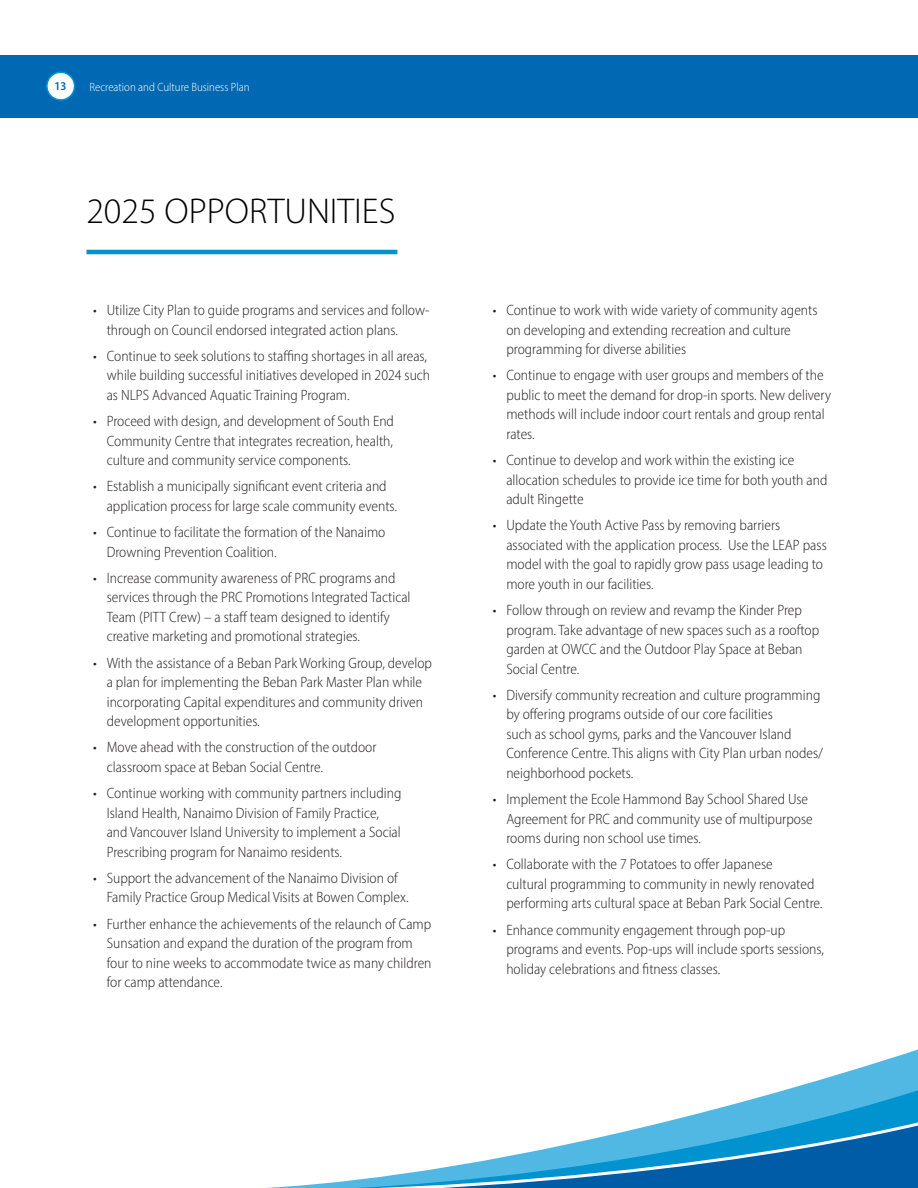
<style>
.page{position:relative;width:918px;height:1188px;background:#fff}
.page>*{position:absolute;margin:0;border:0;box-sizing:border-box;transform-origin:0 0}
.t1{font:300 36px "Myriad Pro";color:#000}
.t2{font:300 semi-condensed 15px/19.5px "Myriad Pro";color:#231f20}
.t3{font:300 semi-condensed 12px "Myriad Pro";color:#fff}
.t4{font:600 semi-condensed 12px "Myriad Pro";color:#0168b3}
</style>
<div class="page">
<svg style="left:856px;top:1049px;width:62px;height:20px"></svg>
<svg style="left:267px;top:1069px;width:651px;height:119px"></svg>
<svg style="left:268px;top:1114px;width:65px;height:74px"></svg>
<svg style="left:333px;top:1111px;width:585px;height:77px"></svg>
<div style="left:0;top:55px;width:918px;height:62px;background:#0168b3"></div>
<hr style="left:86px;top:250px;width:311px;height:4px;background:#0093d0">
<div style="left:47px;top:72px;width:28px;height:28px;background:#fff;border-radius:50%"></div>
<div style="left:46px;top:72px;width:29px;height:29px;border:2px solid #0093d0;border-radius:50%"></div>
<p class="t4" style="left:55px;top:78px;width:13px">13</p>
<p class="t3" style="left:90px;top:79px;width:161px">Recreation and Culture Business Plan</p>
<p class="t1" style="left:86px;top:189px;width:310px">2025 OPPORTUNITIES</p>
<p class="t2" style="left:107px;top:300px;width:324px;text-indent:-14px">• Utilize City Plan to guide programs and services and follow&shy;through on Council endorsed integrated action plans.</p>
<p class="t2" style="left:107px;top:346px;width:325px;text-indent:-14px">• Continue to seek solutions to staffing shortages in all areas, while building successful initiatives developed in 2024 such as NLPS Advanced Aquatic Training Program.</p>
<p class="t2" style="left:107px;top:411px;width:289px;text-align:justify;text-indent:-14px">• Proceed with design, and development of South End Community Centre that integrates recreation, health, culture and community service components.</p>
<p class="t2" style="left:107px;top:476px;width:292px;text-indent:-14px">• Establish a municipally significant event criteria and application process for large scale community events.</p>
<p class="t2" style="left:107px;top:522px;width:280px;text-indent:-14px">• Continue to facilitate the formation of the Nanaimo<br>Drowning Prevention Coalition.</p>
<p class="t2" style="left:107px;top:568px;width:305px;text-indent:-14px">• Increase community awareness of PRC programs and services through the PRC Promotions Integrated Tactical Team (PITT Crew) – a staff team designed to identify creative marketing and promotional strategies.</p>
<p class="t2" style="left:107px;top:653px;width:327px;text-indent:-14px">• With the assistance of a Beban Park Working Group, develop a plan for implementing the Beban Park Master Plan while incorporating Capital expenditures and community driven development opportunities.</p>
<p class="t2" style="left:107px;top:737px;width:271px;text-indent:-14px">• Move ahead with the construction of the outdoor classroom space at Beban Social Centre.</p>
<p class="t2" style="left:107px;top:783px;width:296px;text-indent:-14px">• Continue working with community partners including Island Health, Nanaimo Division of Family Practice, and Vancouver Island University to implement a Social Prescribing program for Nanaimo residents.</p>
<p class="t2" style="left:107px;top:868px;width:303px;text-indent:-14px">• Support the advancement of the Nanaimo Division of<br>Family Practice Group Medical Visits at Bowen Complex.</p>
<p class="t2" style="left:107px;top:914px;width:326px;text-indent:-14px">• Further enhance the achievements of the relaunch of Camp Sunsation and expand the duration of the program from four to nine weeks to accommodate twice as many children for camp attendance.</p>
<p class="t2" style="left:506px;top:300px;width:313px;text-indent:-14px">• Continue to work with wide variety of community agents on developing and extending recreation and culture programming for diverse abilities</p>
<p class="t2" style="left:506px;top:365px;width:326px;text-indent:-14px">• Continue to engage with user groups and members of the public to meet the demand for drop-in sports. New delivery methods will include indoor court rentals and group rental rates.</p>
<p class="t2" style="left:506px;top:450px;width:323px;text-indent:-14px">• Continue to develop and work within the existing ice allocation schedules to provide ice time for both youth and adult Ringette</p>
<p class="t2" style="left:506px;top:515px;width:322px;text-indent:-14px">• Update the Youth Active Pass by removing barriers associated with the application process. Use the LEAP pass model with the goal to rapidly grow pass usage leading to more youth in our facilities.</p>
<p class="t2" style="left:506px;top:600px;width:314px;text-indent:-14px">• Follow through on review and revamp the Kinder Prep program. Take advantage of new spaces such as a rooftop garden at OWCC and the Outdoor Play Space at Beban Social Centre.</p>
<p class="t2" style="left:506px;top:685px;width:318px;text-indent:-14px">• Diversify community recreation and culture programming by offering programs outside of our core facilities<br>such as school gyms, parks and the Vancouver Island Conference Centre. This aligns with City Plan urban nodes/ neighborhood pockets.</p>
<p class="t2" style="left:506px;top:789px;width:308px;text-indent:-14px">• Implement the Ecole Hammond Bay School Shared Use<br>Agreement for PRC and community use of multipurpose rooms during non school use times.</p>
<p class="t2" style="left:506px;top:854px;width:318px;text-indent:-14px">• Collaborate with the 7 Potatoes to offer Japanese<br>cultural programming to community in newly renovated performing arts cultural space at Beban Park Social Centre.</p>
<p class="t2" style="left:506px;top:920px;width:319px;text-indent:-14px">• Enhance community engagement through pop-up programs and events. Pop-ups will include sports sessions, holiday celebrations and fitness classes.</p>
</div>
